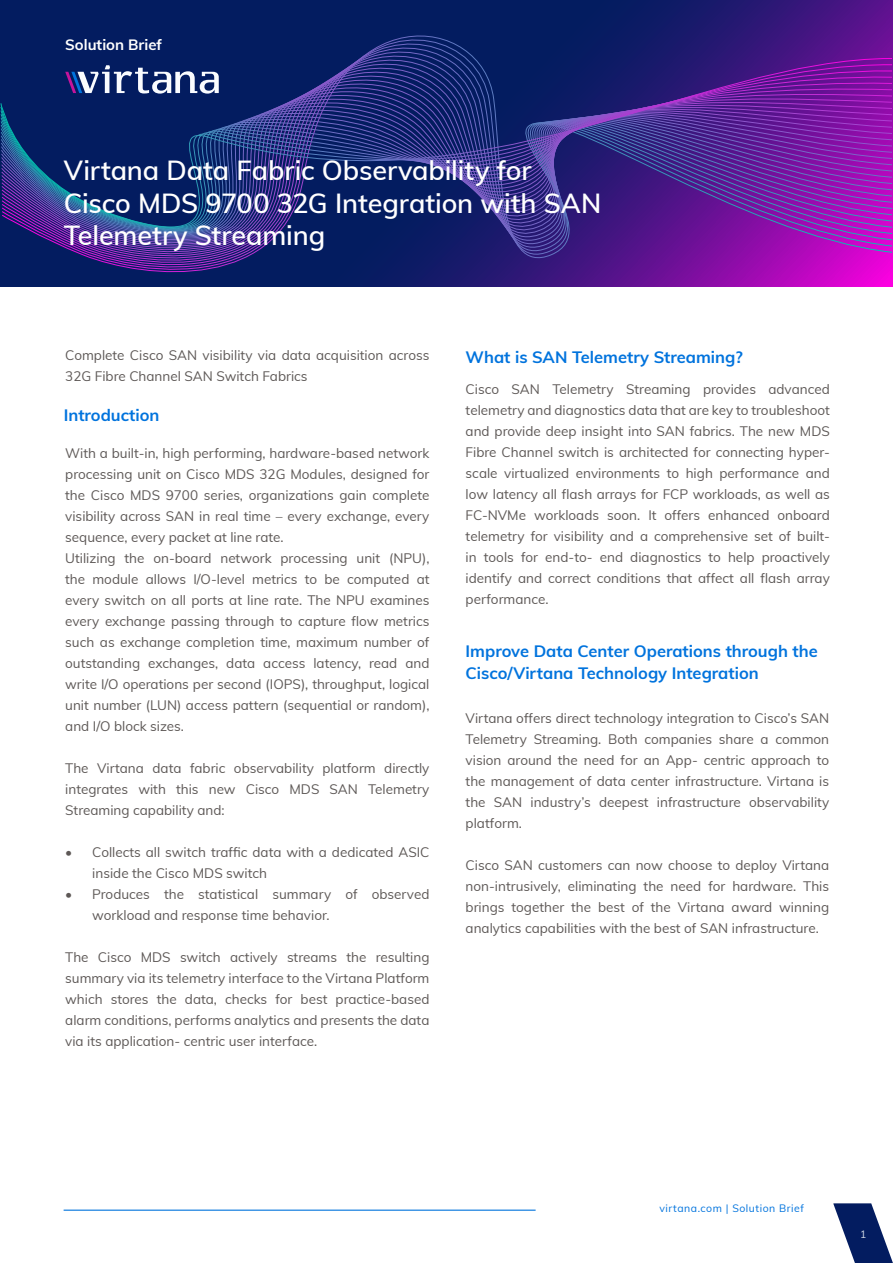
<style>
.page{position:relative;width:893px;height:1263px;background:#fff}
.page>*{position:absolute;margin:0;border:0;box-sizing:border-box;transform-origin:0 0}
.title-italic-medium{font:600 27px/32.4px "Muli";letter-spacing:-.005em;color:#fff}
.Section_Heading{font:700 16.5px/22.5px "Muli";color:#0073dd}
.t1{font:700 15px "Muli";color:#fff}
.Body_Copy{font:13.5px/21px "Muli";color:#5d5856;text-align:justify}
.t2{font:10.5px "Muli";letter-spacing:.05em;color:#0073dd}
.t3{font:10.5px "Muli";color:#d2dae7}
</style>
<div class="page">
<svg style="left:0;top:0;width:893px;height:287px;background:#20186f"></svg>
<hr style="left:64px;top:1209px;width:472px;height:2px;background:#0073dd">
<svg style="left:833px;top:1203px;width:60px;height:60px"></svg>
<svg style="left:2px;top:35px;width:890px;height:235px;background:#281874"></svg>
<svg style="left:2px;top:39px;width:890px;height:228px;background:#211a70"></svg>
<svg style="left:1px;top:45px;width:891px;height:220px;background:#241a72"></svg>
<svg style="left:1px;top:50px;width:891px;height:213px;background:#291a75"></svg>
<svg style="left:1px;top:55px;width:891px;height:205px;background:#3e1981"></svg>
<svg style="left:0;top:58px;width:892px;height:192px;background:#352581"></svg>
<svg style="left:65px;top:65px;width:154px;height:29px"></svg>
<p class="t1" style="left:65px;top:34px;width:98px">Solution Brief</p>
<p class="title-italic-medium" style="left:64px;top:153px;width:539px">Virtana Data Fabric Observability for<br>Cisco MDS 9700 32G Integration with SAN<br>Telemetry Streaming</p>
<p class="Body_Copy" style="left:65px;top:344px;width:366px">Complete Cisco SAN visibility via data acquisition across<br>32G Fibre Channel SAN Switch Fabrics</p>
<p class="Section_Heading" style="left:64px;top:403px;width:97px">Introduction</p>
<p class="Body_Copy" style="left:65px;top:442px;width:366px">With a built-in, high performing, hardware-based network processing unit on Cisco MDS 32G Modules, designed for the Cisco MDS 9700 series, organizations gain complete visibility across SAN in real time – every exchange, every sequence, every packet at line rate.</p>
<p class="Body_Copy" style="left:65px;top:547px;width:366px">Utilizing the on-board network processing unit (NPU), the module allows I/O-level metrics to be computed at every switch on all ports at line rate. The NPU examines every exchange passing through to capture flow metrics such as exchange completion time, maximum number of outstanding exchanges, data access latency, read and write I/O operations per second (IOPS), throughput, logical unit number (LUN) access pattern (sequential or random), and I/O block sizes.</p>
<p class="Body_Copy" style="left:65px;top:757px;width:366px">The Virtana data fabric observability platform directly integrates with this new Cisco MDS SAN Telemetry Streaming capability and:</p>
<p class="Body_Copy" style="left:92px;top:841px;width:339px;text-indent:-27px">• Collects all switch traffic data with a dedicated ASIC inside the Cisco MDS switch</p>
<p class="Body_Copy" style="left:92px;top:883px;width:339px;text-indent:-27px">• Produces the statistical summary of observed workload and response time behavior.</p>
<p class="Body_Copy" style="left:65px;top:946px;width:366px">The Cisco MDS switch actively streams the resulting summary via its telemetry interface to the Virtana Platform which stores the data, checks for best practice-based alarm conditions, performs analytics and presents the data via its application- centric user interface.</p>
<p class="Section_Heading" style="left:466px;top:345px;width:279px">What is SAN Telemetry Streaming?</p>
<p class="Body_Copy" style="left:466px;top:378px;width:366px">Cisco SAN Telemetry Streaming provides advanced telemetry and diagnostics data that are key to troubleshoot and provide deep insight into SAN fabrics. The new MDS Fibre Channel switch is architected for connecting hyper&shy;scale virtualized environments to high performance and low latency all flash arrays for FCP workloads, as well as FC-NVMe workloads soon. It offers enhanced onboard telemetry for visibility and a comprehensive set of built&shy;in tools for end-to- end diagnostics to help proactively identify and correct conditions that affect all flash array performance.</p>
<p class="Section_Heading" style="left:466px;top:639px;width:354px">Improve Data Center Operations through the<br>Cisco/Virtana Technology Integration</p>
<p class="Body_Copy" style="left:466px;top:707px;width:365px">Virtana offers direct technology integration to Cisco’s SAN Telemetry Streaming. Both companies share a common vision around the need for an App- centric approach to the management of data center infrastructure. Virtana is the SAN industry’s deepest infrastructure observability platform.</p>
<p class="Body_Copy" style="left:466px;top:854px;width:365px">Cisco SAN customers can now choose to deploy Virtana non-intrusively, eliminating the need for hardware. This brings together the best of the Virtana award winning analytics capabilities with the best of SAN infrastructure.</p>
<p class="t2" style="left:659px;top:1201px;width:146px">virtana.com | Solution Brief</p>
<p class="t3" style="left:860px;top:1227px;width:8px">1</p>
</div>
